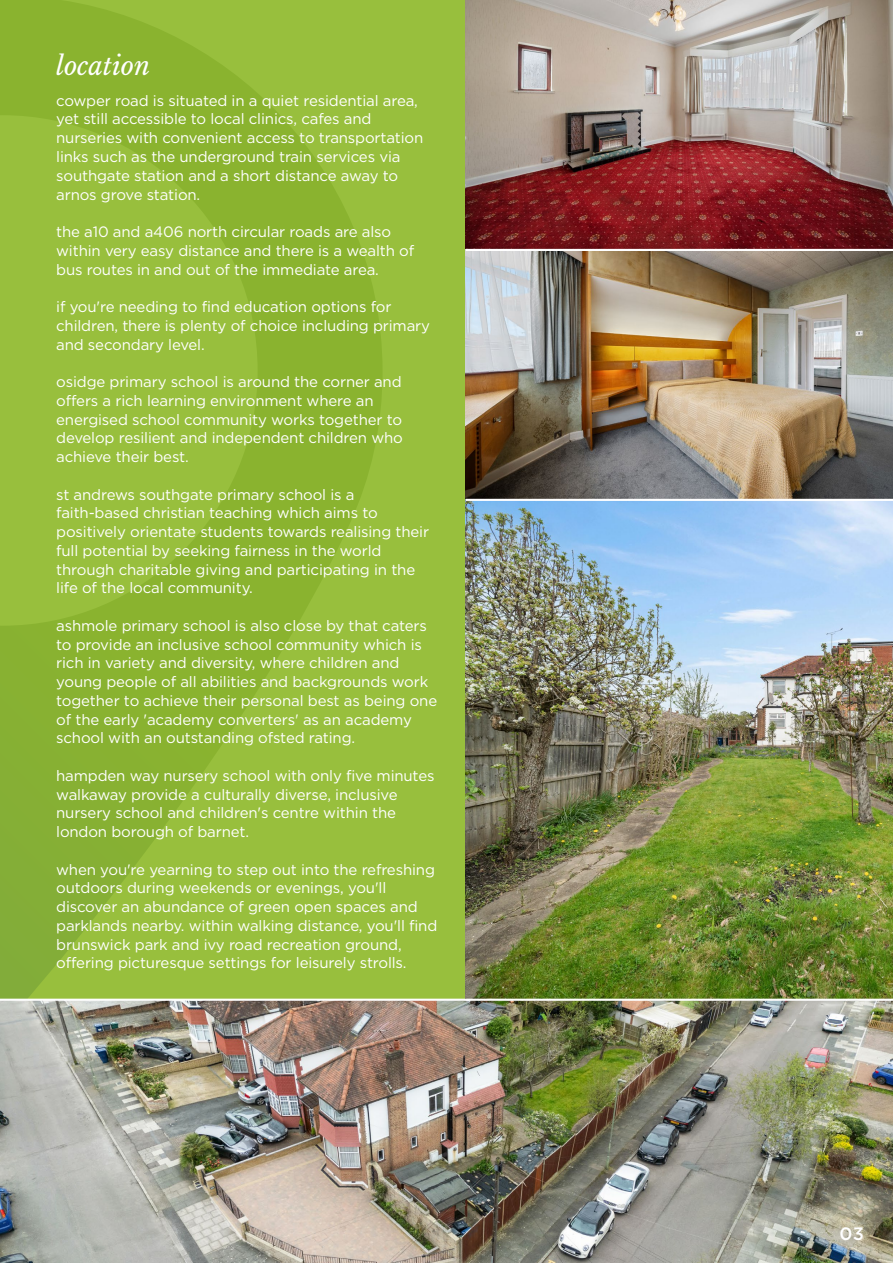
<style>
.page{position:relative;width:893px;height:1263px;background:#fff}
.page>*{position:absolute;margin:0;border:0;box-sizing:border-box;transform-origin:0 0}
.t1{font:italic 25.5px "Libre Baskerville";letter-spacing:-.005em;color:#fff}
.t2{font:500 18px "Gotham";color:#fff}
.t3{font:15px/18.8px "Homepage Baukasten";letter-spacing:-.01em;color:#fff}
</style>
<div class="page">
<div style="left:0;top:0;width:524px;height:1263px;background:#98bf3d"></div>
<svg style="left:0;top:0;width:383px;height:999px"></svg>
<img style="left:0;top:1001px;width:893px;height:262px">
<img style="left:466px;top:0;width:427px;height:999px">
<hr style="left:466px;top:249px;width:427px;height:2px;background:#fff">
<hr style="left:466px;top:499px;width:427px;height:2px;background:#fff">
<hr style="left:0;top:999px;width:893px;height:2px;background:#fff">
<h1 class="t1" style="left:56px;top:50px;width:95px">location</h1>
<p class="t3" style="left:56px;top:91px;width:369px">cowper road is situated in a quiet residential area, yet still accessible to local clinics, cafes and nurseries with convenient access to transportation links such as the underground train services via southgate station and a short distance away to arnos grove station.</p>
<p class="t3" style="left:56px;top:222px;width:360px">the a10 and a406 north circular roads are also within very easy distance and there is a wealth of bus routes in and out of the immediate area.</p>
<p class="t3" style="left:56px;top:297px;width:375px">if you're needing to find education options for children, there is plenty of choice including primary and secondary level.</p>
<p class="t3" style="left:56px;top:372px;width:348px">osidge primary school is around the corner and offers a rich learning environment where an energised school community works together to develop resilient and independent children who achieve their best.</p>
<p class="t3" style="left:56px;top:485px;width:374px">st andrews southgate primary school is a faith-based christian teaching which aims to positively orientate students towards realising their full potential by seeking fairness in the world through charitable giving and participating in the life of the local community.</p>
<p class="t3" style="left:56px;top:616px;width:382px">ashmole primary school is also close by that caters to provide an inclusive school community which is rich in variety and diversity, where children and young people of all abilities and backgrounds work together to achieve their personal best as being one of the early 'academy converters' as an academy school with an outstanding ofsted rating.</p>
<p class="t3" style="left:56px;top:766px;width:380px">hampden way nursery school with only five minutes walkaway provide a culturally diverse, inclusive nursery school and children's centre within the london borough of barnet.</p>
<p class="t3" style="left:56px;top:860px;width:383px">when you're yearning to step out into the refreshing outdoors during weekends or evenings, you'll discover an abundance of green open spaces and parklands nearby. within walking distance, you'll find brunswick park and ivy road recreation ground, offering picturesque settings for leisurely strolls.</p>
<p class="t2" style="left:839px;top:1223px;width:26px">03</p>
</div>
